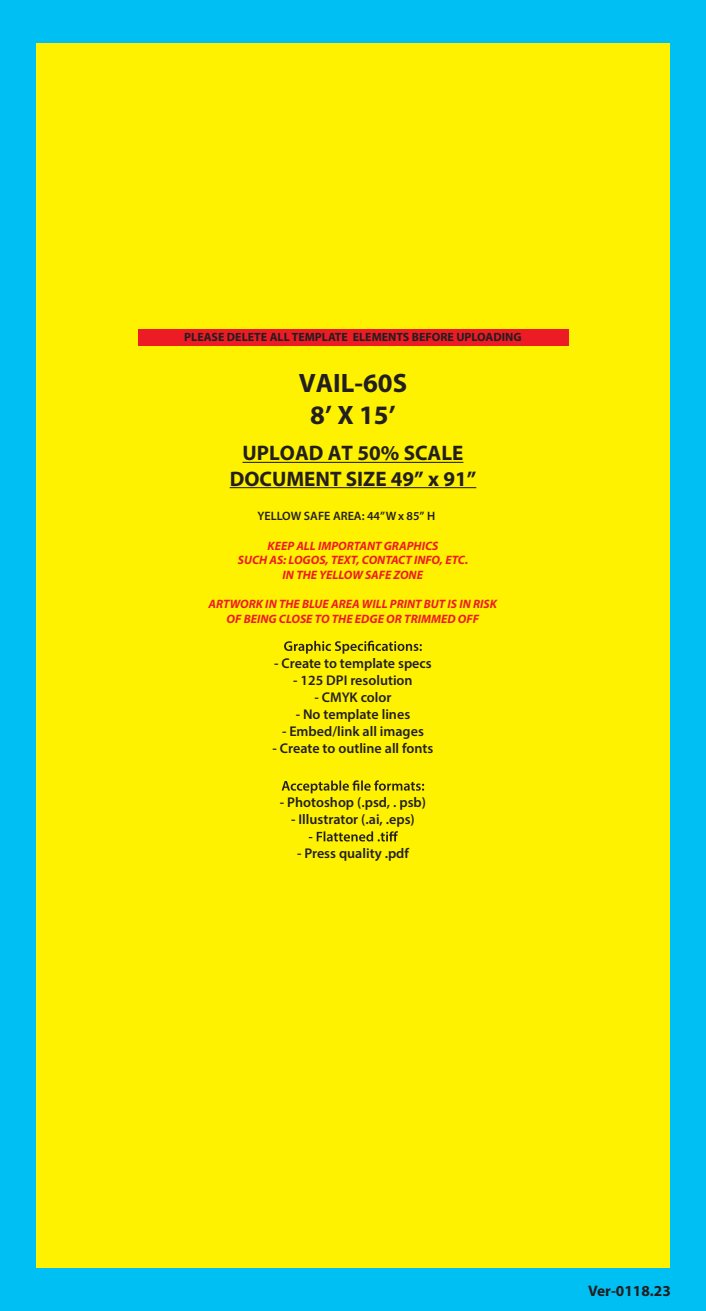
<style>
.page{position:relative;width:706px;height:1311px;background:#fff}
.page>*{position:absolute;margin:0;border:0;box-sizing:border-box;transform-origin:0 0}
.t1{font:700 26.7px/32px "Myriad Pro";color:#231f20;text-align:center}
.t2{font:700 21.08px/25.3px "Myriad Pro";color:#231f20;text-align:center}
.t3{font:700 15.28px "Myriad Pro";color:#231f20}
.t4{font:600 14.1px "Myriad Pro";color:#231f20}
.t5{font:italic 700 12.18px/14.6px "Myriad Pro";color:#ed1c24;text-align:center}
.t6{font:600 12.18px "Myriad Pro";color:#231f20}
.t7{font:700 11.98px "Myriad Pro";color:#231f20}
</style>
<div class="page">
<div style="left:0;top:0;width:706px;height:1310px;background:#00c0f3"></div>
<div style="left:36px;top:43px;width:634px;height:1224px;background:#fff200"></div>
<div style="left:138px;top:329px;width:430px;height:17px;background:#ed1c24"></div>
<hr style="left:242px;top:462px;width:221px;height:1px;background:#231f20">
<hr style="left:230px;top:487px;width:246px;height:1px;background:#231f20">
<svg style="left:284px;top:640px;width:138px;height:13px"></svg>
<svg style="left:281px;top:780px;width:143px;height:13px"></svg>
<svg style="left:309px;top:831px;width:89px;height:10px"></svg>
<p class="t7" style="left:184px;top:329px;width:339px">PLEASE DELETE ALL TEMPLATE ELEMENTS BEFORE UPLOADING</p>
<h1 class="t1" style="left:299px;top:366px;width:110px">VAIL-60S<br>8’ X 15’</h1>
<h2 class="t2" style="left:230px;top:440px;width:248px">UPLOAD AT 50% SCALE<br>DOCUMENT SIZE 49” x 91”</h2>
<p class="t6" style="left:257px;top:508px;width:179px">YELLOW SAFE AREA: 44” W x 85” H</p>
<p class="t5" style="left:238px;top:538px;width:232px">KEEP ALL IMPORTANT GRAPHICS<br>SUCH AS: LOGOS, TEXT, CONTACT INFO, ETC.<br>IN THE YELLOW SAFE ZONE</p>
<p class="t5" style="left:208px;top:596px;width:290px">ARTWORK IN THE BLUE AREA WILL PRINT BUT IS IN RISK</p>
<p class="t5" style="left:226px;top:611px;width:254px">OF BEING CLOSE TO THE EDGE OR TRIMMED OFF</p>
<p class="t4" style="left:274px;top:654px;width:159px">- Create to template specs</p>
<p class="t4" style="left:293px;top:671px;width:121px">- 125 DPI resolution</p>
<p class="t4" style="left:314px;top:688px;width:79px">- CMYK color</p>
<p class="t4" style="left:296px;top:705px;width:116px">- No template lines</p>
<p class="t4" style="left:282px;top:722px;width:143px">- Embed/link all images</p>
<p class="t4" style="left:272px;top:738px;width:162px">- Create to outline all fonts</p>
<p class="t4" style="left:280px;top:793px;width:147px">- Photoshop (.psd, . psb)</p>
<p class="t4" style="left:291px;top:810px;width:125px">- Illustrator (.ai, .eps)</p>
<p class="t4" style="left:297px;top:844px;width:113px">- Press quality .pdf</p>
<p class="t3" style="left:588px;top:1280px;width:84px">Ver-0118.23</p>
</div>
